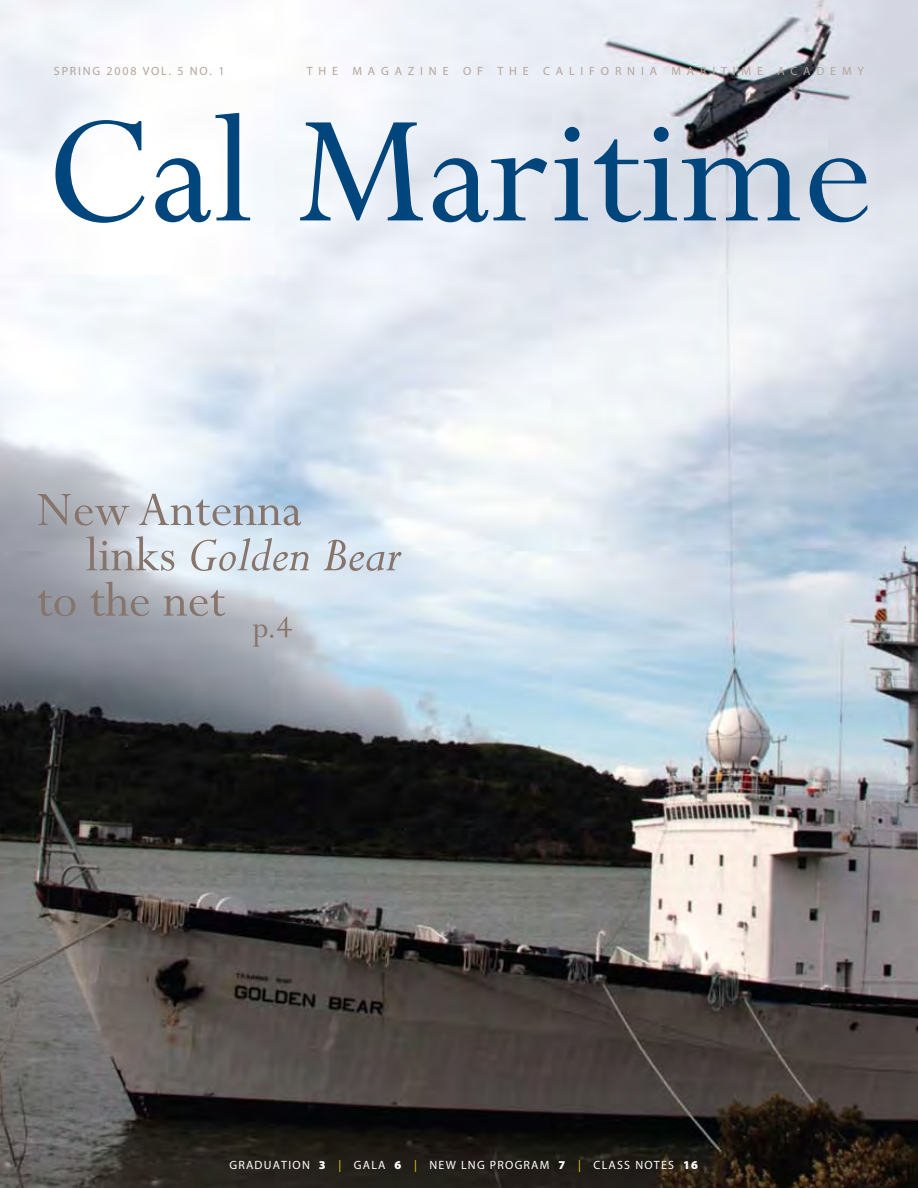
<style>
.page{position:relative;width:918px;height:1188px;background:#fff}
.page>*{position:absolute;margin:0;border:0;box-sizing:border-box;transform-origin:0 0}
.t1{font:171px "Perpetua";color:#00457c}
.t2{font:54px "Perpetua";color:#87746a}
.t3{font:italic 54px "Perpetua";color:#87746a}
.t4{font:12px "Myriad";letter-spacing:.485em;color:#b4a49c}
.t5{font:12px "Myriad";letter-spacing:.1em;color:#fff}
.t6{font:12px "Myriad";letter-spacing:.15em;color:#b4a49c}
.t7{font:700 12px "Myriad";color:#fff}
.s1{font-style:normal}
.s2{font-weight:700}
.s3{color:#f0cb00}
.s4{font-weight:400}
</style>
<div class="page">
<img style="left:0;top:0;width:918px;height:1188px">
<p class="t4" style="left:54px;top:65px;width:32px">SPRING</p>
<p class="t6" style="left:107px;top:65px;width:119px">2008 VOL. 5 NO. 1</p>
<p class="t4" style="left:307px;top:66px;width:203px">THE MAGAZINE OF THE</p>
<p class="t4" style="left:543px;top:66px;width:48px">CA LIFO</p>
<p class="t4" style="left:615px;top:66px;width:23px">R NIA</p>
<p class="t4" style="left:672px;top:66px;width:170px">MARITIME A CA DEM</p>
<p class="t4" style="left:857px;top:66px;width:8px">Y</p>
<h1 class="t1" style="left:45px;top:83px;width:829px">Cal Maritime</h1>
<h2 class="t2" style="left:37px;top:481px;width:266px">New Antenna</h2>
<h2 class="t3" style="left:85px;top:528px;width:317px"><span class="s1">links</span> Golden Bear</h2>
<h2 class="t2" style="left:37px;top:572px;width:257px">to the net <sub>p.4</sub></h2>
<p class="t5" style="left:229px;top:1159px;width:52px">GRADUATION</p>
<p class="t5" style="left:319px;top:1159px;width:222px"><span class="s2">3</span> <span class="s3">|</span> GALA <span class="s2">6</span> <span class="s3">|</span> NEW LNG PROG RAM</p>
<p class="t5" style="left:559px;top:1159px;width:86px"><span class="s2">7</span> <span class="s3">|</span> CLASS NOTE</p>
<p class="t7" style="left:668px;top:1158px;width:31px"><span class="s4">S</span> 16</p>
</div>
